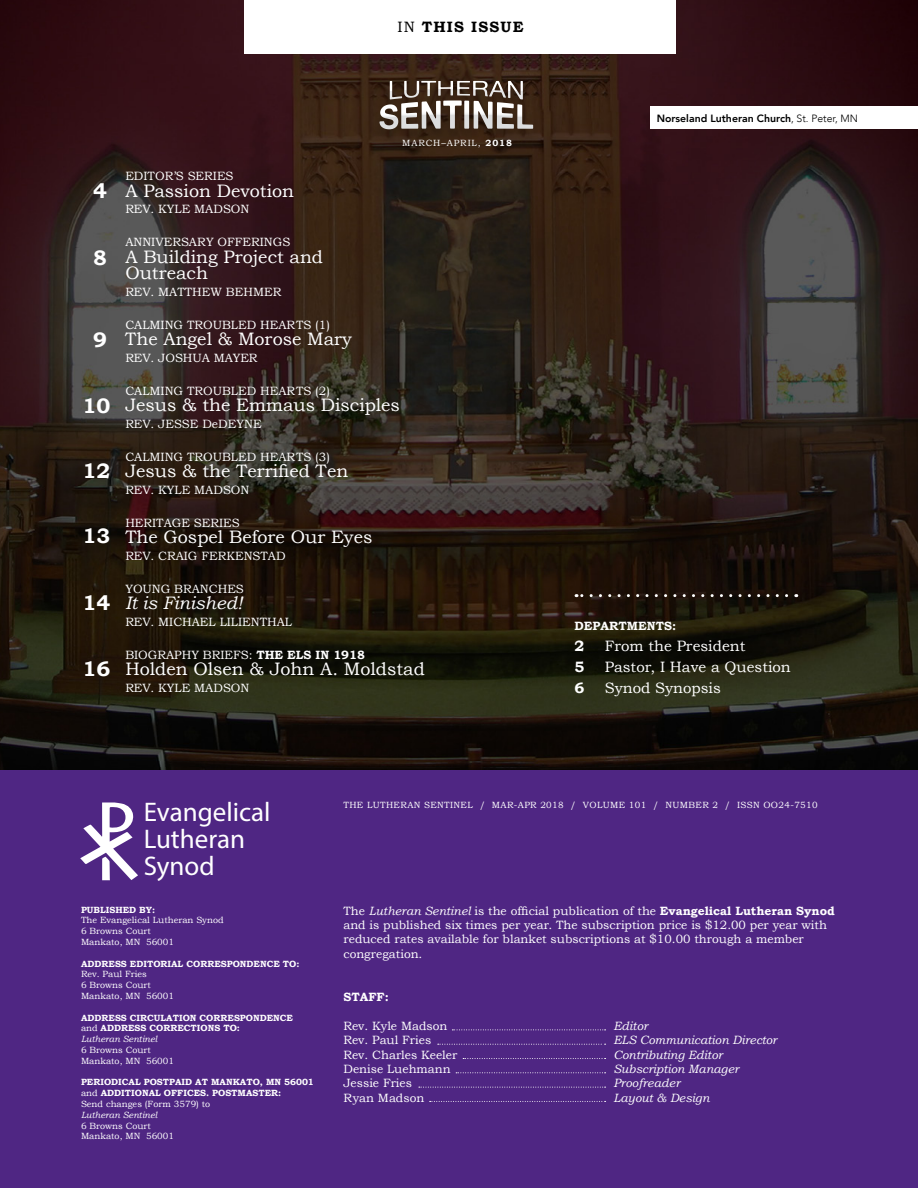
<style>
.page{position:relative;width:918px;height:1188px;background:#fff}
.page>*{position:absolute;margin:0;border:0;box-sizing:border-box;transform-origin:0 0}
.t1{font:27px/27px "Myriad Pro";color:#fff}
.t2{font:700 21px "Bookman Old Style";color:#fff}
.t3{font:18px/16.5px "Bookman Old Style";color:#fff}
.t4{font:italic 18px "Bookman Old Style";color:#fff}
.t5{font:15px "Bookman Old Style";color:#fff}
.t6{font:700 15px "Bookman Old Style";letter-spacing:.075em;color:#000}
.t7{font:700 15px "Bookman Old Style";color:#fff}
.t8{font:12px/14.4px "Bookman Old Style";color:#fff}
.t9{font:italic 12px "Bookman Old Style";color:#fff}
.t10{font:700 12px "Bookman Old Style";color:#fff}
.t11{font:800 10.5px "Avenir";color:#000}
.t12{font:700 9px/10.8px "Bookman Old Style";color:#fff}
.t13{font:9px/10.8px "Bookman Old Style";color:#fff}
.t14{font:9px "Bookman Old Style";letter-spacing:.04em;color:#fff}
.t15{font:italic 9px "Bookman Old Style";color:#fff}
.t16{font:9px "Bookman Old Style";letter-spacing:.1em;color:#fff}
.s1{font-weight:400}
.s2{font-weight:700}
.s3{font-weight:300}
.s4{font-weight:400;font-style:italic}
.s5{font-style:italic}
</style>
<div class="page">
<img style="left:0;top:0;width:918px;height:770px">
<div style="left:0;top:770px;width:918px;height:418px;background:#4f2683"></div>
<svg style="left:576px;top:594px;width:211px;height:3px"></svg>
<svg style="left:80px;top:803px;width:58px;height:77px"></svg>
<svg style="left:430px;top:1101px;width:176px;height:1px"></svg>
<svg style="left:419px;top:1087px;width:187px;height:1px"></svg>
<svg style="left:456px;top:1072px;width:150px;height:1px"></svg>
<svg style="left:463px;top:1058px;width:143px;height:1px"></svg>
<svg style="left:438px;top:1044px;width:168px;height:1px"></svg>
<svg style="left:452px;top:1030px;width:154px;height:1px"></svg>
<div style="left:373px;top:81px;width:167px;height:62px;background:#000;opacity:.2"></div>
<svg style="left:379px;top:81px;width:154px;height:48px;background:#796c63"></svg>
<div style="left:244px;top:0;width:432px;height:54px;background:#fff"></div>
<div style="left:650px;top:106px;width:268px;height:22px;background:#fff"></div>
<p class="t6" style="left:398px;top:18px;width:127px"><span class="s1">IN</span> THIS ISSUE</p>
<h2 class="t2" style="left:93px;top:178px;width:15px">4</h2>
<h2 class="t2" style="left:93px;top:245px;width:15px">8</h2>
<h2 class="t2" style="left:93px;top:328px;width:15px">9</h2>
<h2 class="t2" style="left:82px;top:393px;width:29px">10</h2>
<h2 class="t2" style="left:82px;top:458px;width:29px">12</h2>
<h2 class="t2" style="left:82px;top:524px;width:29px">13</h2>
<h2 class="t2" style="left:82px;top:590px;width:29px">14</h2>
<h2 class="t2" style="left:82px;top:656px;width:29px">16</h2>
<p class="t16" style="left:402px;top:138px;width:111px">MARCH–APRIL, <span class="s2">2018</span></p>
<p class="t8" style="left:125px;top:169px;width:110px">EDITOR’S SERIES</p>
<h3 class="t3" style="left:125px;top:183px;width:170px">A Passion Devotion</h3>
<p class="t8" style="left:125px;top:202px;width:126px">REV. KYLE MADSON</p>
<p class="t8" style="left:125px;top:235px;width:166px">ANNIVERSARY OFFERINGS</p>
<h3 class="t3" style="left:125px;top:249px;width:199px">A Building Project and<br>Outreach</h3>
<p class="t8" style="left:125px;top:285px;width:158px">REV. MATTHEW BEHMER</p>
<p class="t8" style="left:125px;top:318px;width:206px">CALMING TROUBLED HEARTS (1)</p>
<h3 class="t3" style="left:125px;top:331px;width:228px">The Angel &amp; Morose Mary</h3>
<p class="t8" style="left:125px;top:351px;width:134px">REV. JOSHUA MAYER</p>
<p class="t8" style="left:125px;top:384px;width:206px">CALMING TROUBLED HEARTS (2)</p>
<h3 class="t3" style="left:125px;top:397px;width:276px">Jesus &amp; the Emmaus Disciples</h3>
<p class="t8" style="left:125px;top:417px;width:138px">REV. JESSE DeDEYNE</p>
<p class="t8" style="left:125px;top:450px;width:206px">CALMING TROUBLED HEARTS (3)</p>
<h3 class="t3" style="left:125px;top:463px;width:224px">Jesus &amp; the Terrified Ten</h3>
<p class="t8" style="left:125px;top:483px;width:126px">REV. KYLE MADSON</p>
<p class="t8" style="left:125px;top:516px;width:116px">HERITAGE SERIES</p>
<h3 class="t3" style="left:125px;top:529px;width:249px">The Gospel Before Our Eyes</h3>
<p class="t8" style="left:125px;top:549px;width:162px">REV. CRAIG FERKENSTAD</p>
<p class="t8" style="left:125px;top:582px;width:120px">YOUNG BRANCHES</p>
<h3 class="t4" style="left:125px;top:593px;width:119px">It is Finished!</h3>
<p class="t8" style="left:125px;top:615px;width:168px">REV. MICHAEL LILIENTHAL</p>
<p class="t8" style="left:125px;top:648px;width:241px">BIOGRAPHY BRIEFS: <span class="s2">THE ELS IN 1918</span></p>
<h3 class="t3" style="left:125px;top:661px;width:301px">Holden Olsen &amp; John A. Moldstad</h3>
<p class="t8" style="left:125px;top:681px;width:126px">REV. KYLE MADSON</p>
<p class="t11" style="left:657px;top:110px;width:203px">Norseland Lutheran Church<span class="s3">, St. Peter, MN</span></p>
<p class="t10" style="left:575px;top:618px;width:103px">DEPARTMENTS:</p>
<p class="t7" style="left:575px;top:637px;width:11px">2</p>
<p class="t5" style="left:605px;top:637px;width:142px">From the President</p>
<p class="t7" style="left:575px;top:658px;width:11px">5</p>
<p class="t5" style="left:605px;top:658px;width:188px">Pastor, I Have a Question</p>
<p class="t7" style="left:575px;top:679px;width:11px">6</p>
<p class="t5" style="left:605px;top:679px;width:118px">Synod Synopsis</p>
<h1 class="t1" style="left:144px;top:798px;width:128px">Evangelical<br>Lutheran<br>Synod</h1>
<p class="t14" style="left:343px;top:800px;width:476px">THE LUTHERAN SENTINEL / MAR-APR 2018 / VOLUME 101 / NUMBER 2 / ISSN OO24-7510</p>
<p class="t12" style="left:81px;top:904px;width:76px">PUBLISHED BY:</p>
<p class="t13" style="left:81px;top:915px;width:144px">The Evangelical Lutheran Synod<br>6 Browns Court<br>Mankato, MN 56001</p>
<p class="t12" style="left:81px;top:958px;width:220px">ADDRESS EDITORIAL CORRESPONDENCE TO:</p>
<p class="t13" style="left:81px;top:969px;width:95px">Rev. Paul Fries<br>6 Browns Court<br>Mankato, MN 56001</p>
<p class="t12" style="left:81px;top:1012px;width:214px">ADDRESS CIRCULATION CORRESPONDENCE <span class="s1">and</span> ADDRESS CORRECTIONS TO:<br><span class="s4">Lutheran Sentinel</span></p>
<p class="t13" style="left:81px;top:1044px;width:95px">6 Browns Court<br>Mankato, MN 56001</p>
<p class="t12" style="left:81px;top:1077px;width:234px">PERIODICAL POSTPAID AT MANKATO, MN 56001 <span class="s1">and</span> ADDITIONAL OFFICES. POSTMASTER:<br><span class="s1">Send changes (Form 3579) to</span></p>
<p class="t15" style="left:81px;top:1109px;width:78px">Lutheran Sentinel</p>
<p class="t13" style="left:81px;top:1120px;width:95px">6 Browns Court<br>Mankato, MN 56001</p>
<p class="t8" style="left:343px;top:903px;width:493px">The <span class="s5">Lutheran Sentinel</span> is the official publication of the <span class="s2">Evangelical Lutheran Synod </span>and is published six times per year. The subscription price is $12.00 per year with reduced rates available for blanket subscriptions at $10.00 through a member congregation.</p>
<p class="t10" style="left:343px;top:990px;width:47px">STAFF:</p>
<p class="t8" style="left:343px;top:1019px;width:105px">Rev. Kyle Madson</p>
<p class="t9" style="left:613px;top:1019px;width:36px">Editor</p>
<p class="t8" style="left:343px;top:1033px;width:89px">Rev. Paul Fries</p>
<p class="t9" style="left:613px;top:1033px;width:165px">ELS Communication Director</p>
<p class="t8" style="left:343px;top:1047px;width:115px">Rev. Charles Keeler</p>
<p class="t9" style="left:613px;top:1048px;width:111px">Contributing Editor</p>
<p class="t8" style="left:343px;top:1062px;width:109px">Denise Luehmann</p>
<p class="t9" style="left:613px;top:1062px;width:127px">Subscription Manager</p>
<p class="t8" style="left:343px;top:1076px;width:70px">Jessie Fries</p>
<p class="t9" style="left:613px;top:1077px;width:68px">Proofreader</p>
<p class="t8" style="left:343px;top:1091px;width:82px">Ryan Madson</p>
<p class="t9" style="left:613px;top:1091px;width:98px">Layout &amp; Design</p>
</div>
